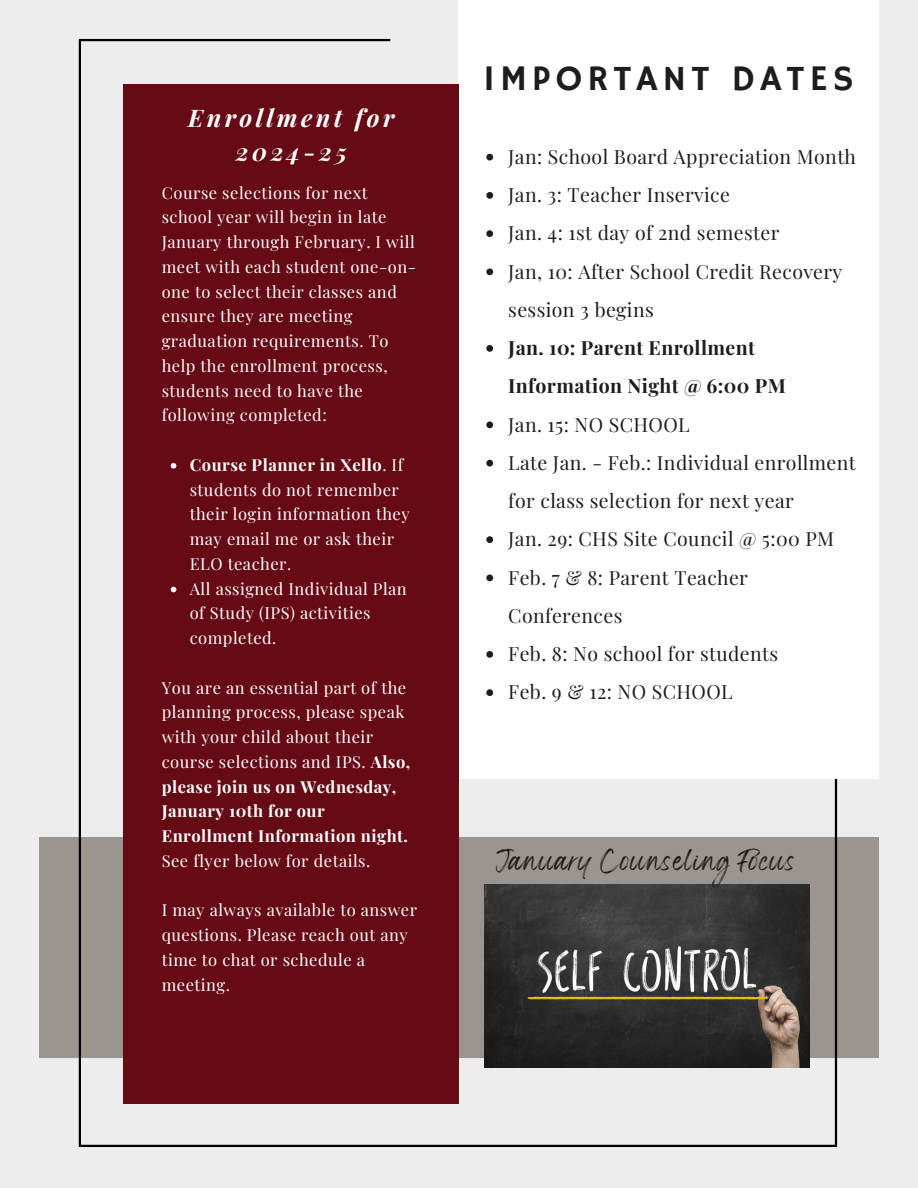
<style>
.page{position:relative;width:918px;height:1188px;background:#ededed}
.page>*{position:absolute;margin:0;border:0;box-sizing:border-box;transform-origin:0 0}
.t1{font:36px "Hammersmith One";letter-spacing:.14em;color:#1f1c1c}
.t2{font:italic 700 24.15px/33.8px "Playfair Display";letter-spacing:.14em;color:#fff;text-align:center}
.t3{font:19.5px/38.2px "Playfair Display";letter-spacing:.02em;color:#1f1c1c}
.t4{font:700 19.5px/38.2px "Playfair Display";letter-spacing:.02em;color:#1f1c1c}
.t5{font:16.5px/24.8px "Playfair Display";letter-spacing:.03em;color:#fff}
.t6{font:16.5px "Wonderful Branding";letter-spacing:.02em;color:#1f1c1c}
.s1{font-weight:700}
</style>
<div class="page">
<div style="left:39px;top:837px;width:840px;height:221px;background:#9b958f"></div>
<hr style="left:835px;top:393px;width:2px;height:754px;background:#000">
<div style="left:458px;top:0;width:421px;height:778px;background:#fff"></div>
<hr style="left:79px;top:41px;width:2px;height:1106px;background:#000">
<div style="left:123px;top:84px;width:336px;height:1020px;background:#660a15"></div>
<hr style="left:79px;top:39px;width:311px;height:2px;background:#000">
<hr style="left:81px;top:1145px;width:754px;height:2px;background:#000">
<img style="left:484px;top:885px;width:325px;height:183px">
<svg style="left:171px;top:463px;width:5px;height:6px"></svg>
<svg style="left:171px;top:587px;width:5px;height:5px"></svg>
<svg style="left:486px;top:154px;width:7px;height:7px"></svg>
<svg style="left:486px;top:192px;width:7px;height:7px"></svg>
<svg style="left:486px;top:230px;width:7px;height:7px"></svg>
<svg style="left:486px;top:269px;width:7px;height:6px"></svg>
<svg style="left:486px;top:345px;width:7px;height:7px"></svg>
<svg style="left:486px;top:422px;width:7px;height:6px"></svg>
<svg style="left:486px;top:460px;width:7px;height:7px"></svg>
<svg style="left:486px;top:536px;width:7px;height:7px"></svg>
<svg style="left:486px;top:575px;width:7px;height:6px"></svg>
<svg style="left:486px;top:651px;width:7px;height:7px"></svg>
<svg style="left:486px;top:689px;width:7px;height:7px"></svg>
<p class="t2" style="left:188px;top:101px;width:208px">Enrollment for<br>2024-25</p>
<p class="t5" style="left:162px;top:179px;width:256px">Course selections for next school year will begin in late<br>January through February. I will meet with each student one-on&shy;one to select their classes and ensure they are meeting graduation requirements. To help the enrollment process, students need to have the following completed:</p>
<p class="t5" style="left:190px;top:452px;width:221px"><span class="s1">Course Planner in Xello</span>. If students do not remember their login information they may email me or ask their<br>ELO teacher.</p>
<p class="t5" style="left:190px;top:575px;width:218px">All assigned Individual Plan of Study (IPS) activities completed.</p>
<p class="t5" style="left:162px;top:674px;width:250px">You are an essential part of the planning process, please speak with your child about their course selections and IPS. <span class="s1">Also, please join us on Wednesday,<br>January 10th for our<br>Enrollment Information night.<br></span>See flyer below for details.</p>
<p class="t5" style="left:162px;top:897px;width:257px">I may always available to answer questions. Please reach out any time to chat or schedule a meeting.</p>
<p class="t1" style="left:483px;top:57px;width:372px">IMPORTANT DATES</p>
<p class="t3" style="left:508px;top:137px;width:349px">Jan: School Board Appreciation Month</p>
<p class="t3" style="left:508px;top:175px;width:223px">Jan. 3: Teacher Inservice</p>
<p class="t3" style="left:508px;top:213px;width:273px">Jan. 4: 1st day of 2nd semester</p>
<p class="t3" style="left:508px;top:251px;width:336px">Jan, 10: After School Credit Recovery session 3 begins</p>
<p class="t4" style="left:508px;top:328px;width:279px">Jan. 10: Parent Enrollment<br>Information Night @ 6:00 PM</p>
<p class="t3" style="left:508px;top:404px;width:183px">Jan. 15: NO SCHOOL</p>
<p class="t3" style="left:508px;top:443px;width:349px">Late Jan. - Feb.: Individual enrollment for class selection for next year</p>
<p class="t3" style="left:508px;top:519px;width:327px">Jan. 29: CHS Site Council @ 5:00 PM</p>
<p class="t3" style="left:508px;top:557px;width:241px">Feb. 7 &amp; 8: Parent Teacher<br>Conferences</p>
<p class="t3" style="left:508px;top:634px;width:271px">Feb. 8: No school for students</p>
<p class="t3" style="left:508px;top:672px;width:226px">Feb. 9 &amp; 12: NO SCHOOL</p>
<p class="t6" style="left:496px;top:856px;width:303px">January Counseling Focus</p>
</div>
